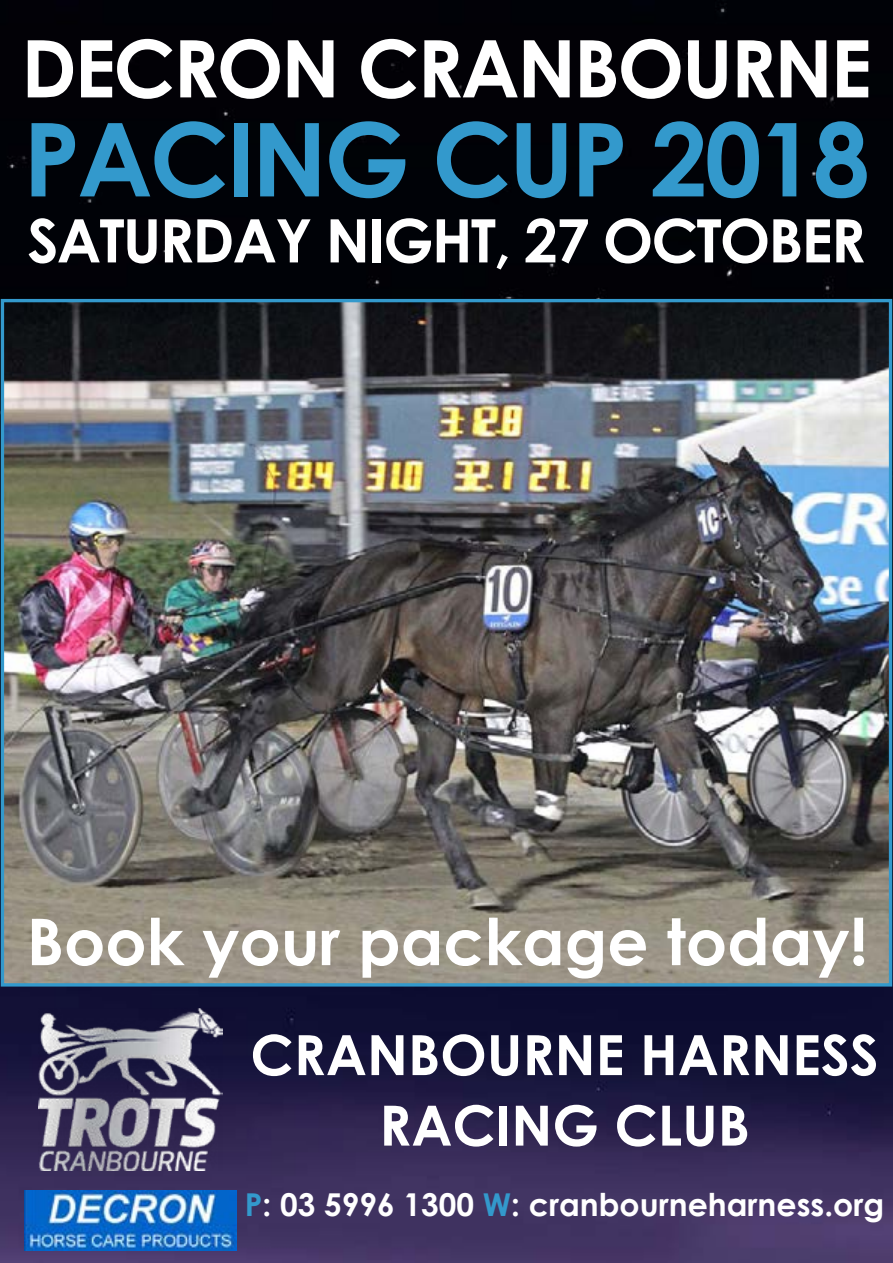
<style>
.page{position:relative;width:893px;height:1263px;background:#fff}
.page>*{position:absolute;margin:0;border:0;box-sizing:border-box;transform-origin:0 0}
.t1{font:700 102px "Century Gothic";letter-spacing:-.03em;color:#39c}
.t2{font:700 79.5px "Century Gothic";letter-spacing:-.03em;color:#fff}
.t3{font:700 64.5px "Century Gothic";color:#fff}
.t4{font:700 60px "Century Gothic";letter-spacing:-.03em;color:#fff}
.t5{font:700 55.5px/70.5px "Century Gothic";color:#fff;text-align:center}
.t6{font:700 31.5px "Century Gothic";color:#fff}
.s1{color:#39c}
</style>
<div class="page">
<img style="left:0;top:0;width:893px;height:1263px">
<img style="left:5px;top:303px;width:883px;height:679px">
<div style="left:1px;top:299px;width:891px;height:687px;border:3px solid #39c"></div>
<img style="left:25px;top:1191px;width:211px;height:59px">
<img style="left:38px;top:1008px;width:185px;height:162px">
<h2 class="t2" style="left:21px;top:8px;width:852px">DECRON CRANBOURNE</h2>
<h1 class="t1" style="left:23px;top:82px;width:848px">PACING CUP 2018</h1>
<h3 class="t4" style="left:27px;top:195px;width:840px">SATURDAY NIGHT, 27 OCTOBER</h3>
<h3 class="t3" style="left:27px;top:893px;width:843px">Book your package today!</h3>
<h3 class="t5" style="left:250px;top:1017px;width:630px">CRANBOURNE HARNESS<br>RACING CLUB</h3>
<p class="t6" style="left:245px;top:1181px;width:641px"><span class="s1">P</span>: 03 5996 1300 <span class="s1">W</span>: cranbourneharness.org</p>
</div>
